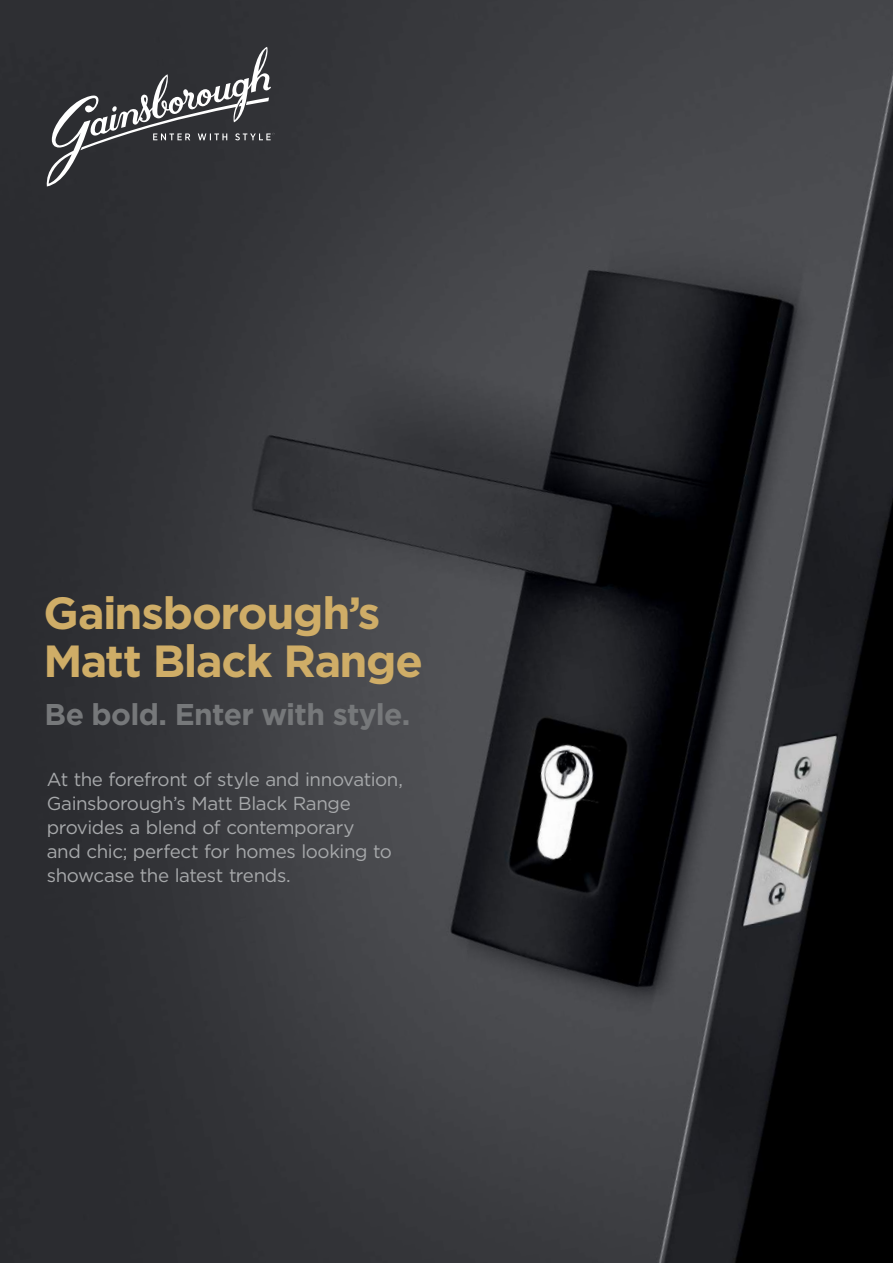
<style>
.page{position:relative;width:893px;height:1263px;background:#fff}
.page>*{position:absolute;margin:0;border:0;box-sizing:border-box;transform-origin:0 0}
.t1{font:700 45px/48px "Gotham";letter-spacing:-.03em;color:#cfad67}
.t2{font:700 30px "Gotham";letter-spacing:-.025em;color:#76787a}
.t3{font:18.75px/24px "Gotham";letter-spacing:-.02em;color:#a7a9ab}
</style>
<div class="page">
<img style="left:0;top:0;width:893px;height:1263px">
<svg style="left:46px;top:47px;width:229px;height:139px;background:#46474a"></svg>
<h1 class="t1" style="left:44px;top:591px;width:381px">Gainsborough’s<br>Matt Black Range</h1>
<h2 class="t2" style="left:45px;top:700px;width:367px">Be bold. Enter with style.</h2>
<p class="t3" style="left:47px;top:768px;width:358px">At the forefront of style and innovation, Gainsborough’s Matt Black Range provides a blend of contemporary<br>and chic; perfect for homes looking to showcase the latest trends.</p>
</div>
